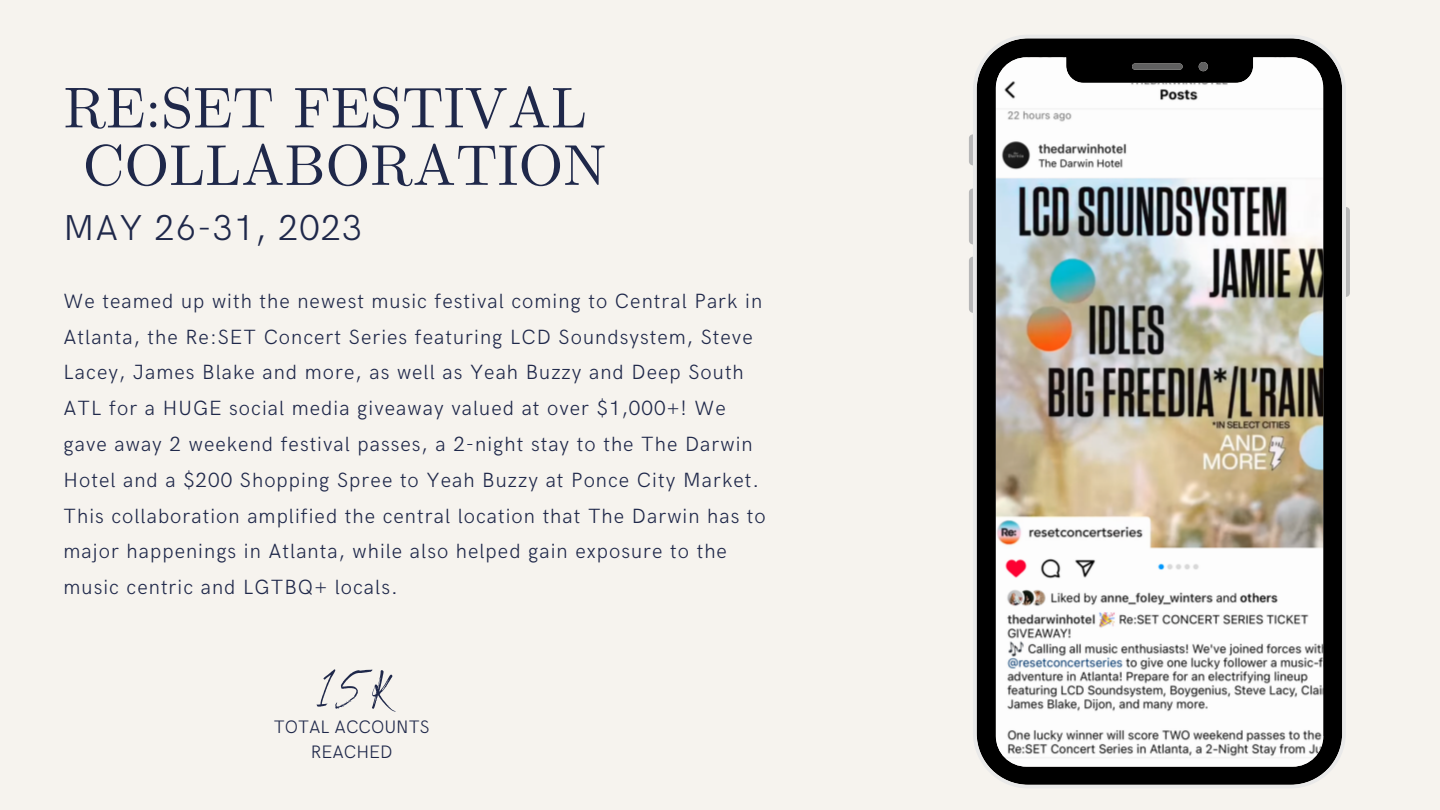
<style>
.page{position:relative;width:1440px;height:810px;background:#f6f3ee}
.page>*{position:absolute;margin:0;border:0;box-sizing:border-box;transform-origin:0 0}
.t1{font:57.7px/57.5px "CMU Serif";color:#1f284a;text-align:center}
.t2{font:50.6px "Benedict";color:#1f284a}
.t3{font:300 36.1px "HK Grotesk";letter-spacing:.03em;color:#1f284a}
.t4{font:300 20.6px/35.8px "HK Grotesk";letter-spacing:.05em;color:#1f284a}
.t5{font:300 18.1px "HK Grotesk";color:#1f284a}
</style>
<div class="page">
<svg style="left:969px;top:134px;width:4px;height:31px"></svg>
<svg style="left:969px;top:189px;width:4px;height:55px"></svg>
<svg style="left:969px;top:257px;width:4px;height:56px"></svg>
<svg style="left:1346px;top:207px;width:4px;height:90px"></svg>
<img style="left:973px;top:35px;width:373px;height:753px">
<p class="t1" style="left:64px;top:82px;width:544px">RE:SET FESTIVAL<br>COLLABORATION</p>
<p class="t3" style="left:64px;top:207px;width:300px">MAY 26-31, 2023</p>
<p class="t4" style="left:64px;top:284px;width:704px">We teamed up with the newest music festival coming to Central Park in Atlanta, the Re:SET Concert Series featuring LCD Soundsystem, Steve Lacey, James Blake and more, as well as Yeah Buzzy and Deep South ATL for a HUGE social media giveaway valued at over $1,000+! We gave away 2 weekend festival passes, a 2-night stay to the The Darwin Hotel and a $200 Shopping Spree to Yeah Buzzy at Ponce City Market.<br>This collaboration amplified the central location that The Darwin has to major happenings in Atlanta, while also helped gain exposure to the music centric and LGTBQ+ locals.</p>
<p class="t2" style="left:317px;top:659px;width:75px">15K</p>
<p class="t5" style="left:274px;top:717px;width:157px">TOTAL ACCOUNTS</p>
<p class="t5" style="left:311px;top:741px;width:83px">REACHED</p>
</div>
